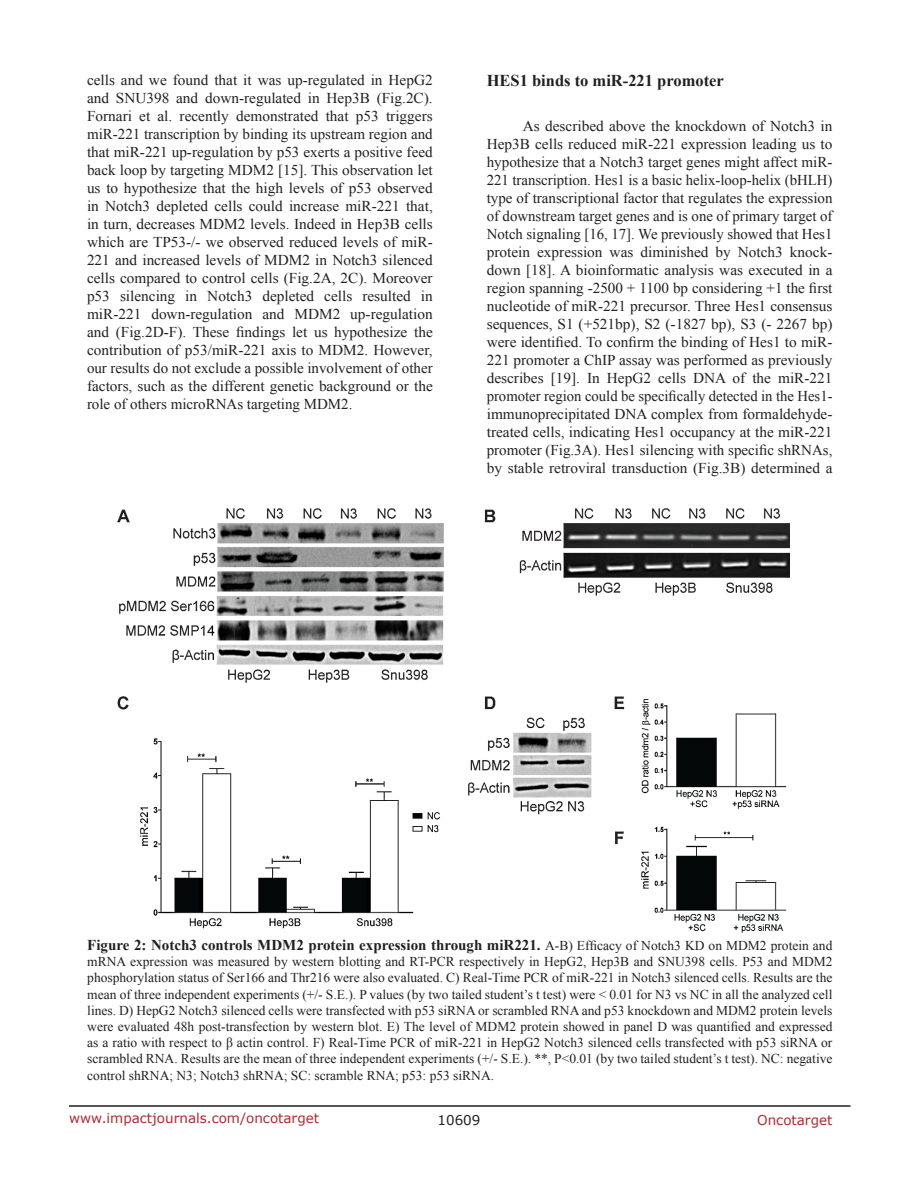
<style>
.page{position:relative;width:918px;height:1188px;background:#fff}
.page>*{position:absolute;margin:0;border:0;box-sizing:border-box;transform-origin:0 0}
.SubHeading{font:700 16.5px "Times New Roman";color:#221f22}
.BodyText{font:15px/18px "Times New Roman";color:#221f22;text-align:justify}
.FigureText{font:700 15px "Times New Roman";color:#221f22}
.FigureText-2{font:13.5px/16.2px "Times New Roman";color:#221f22;text-align:justify}
.t1{font:13.5px "Verdana";color:#ac2b31}
.t2{font:13.5px "Verdana";color:#221f22}
.s1{font-weight:400;font-size:13.5px}
</style>
<div class="page">
<hr style="left:69px;top:1105px;width:781px;height:2px;background:#231f20">
<img style="left:117px;top:508px;width:672px;height:424px">
<p class="BodyText" style="left:87px;top:71px;width:347px">cells and we found that it was up-regulated in HepG2 and SNU398 and down-regulated in Hep3B (Fig.2C).<br>Fornari et al. recently demonstrated that p53 triggers miR-221 transcription by binding its upstream region and that miR-221 up-regulation by p53 exerts a positive feed back loop by targeting MDM2 [15]. This observation let us to hypothesize that the high levels of p53 observed in Notch3 depleted cells could increase miR-221 that, in turn, decreases MDM2 levels. Indeed in Hep3B cells which are TP53-/- we observed reduced levels of miR-221 and increased levels of MDM2 in Notch3 silenced cells compared to control cells (Fig.2A, 2C). Moreover p53 silencing in Notch3 depleted cells resulted in miR-221 down-regulation and MDM2 up-regulation and (Fig.2D-F). These findings let us hypothesize the contribution of p53/miR-221 axis to MDM2. However, our results do not exclude a possible involvement of other factors, such as the different genetic background or the role of others microRNAs targeting MDM2.</p>
<p class="SubHeading" style="left:487px;top:69px;width:239px">HES1 binds to miR-221 promoter</p>
<p class="BodyText" style="left:487px;top:117px;width:347px;text-indent:36px">As described above the knockdown of Notch3 in Hep3B cells reduced miR-221 expression leading us to hypothesize that a Notch3 target genes might affect miR-221 transcription. Hes1 is a basic helix-loop-helix (bHLH) type of transcriptional factor that regulates the expression of downstream target genes and is one of primary target of Notch signaling [16, 17]. We previously showed that Hes1 protein expression was diminished by Notch3 knock&shy;down [18]. A bioinformatic analysis was executed in a region spanning -2500 + 1100 bp considering +1 the first nucleotide of miR-221 precursor. Three Hes1 consensus sequences, S1 (+521bp), S2 (-1827 bp), S3 (- 2267 bp) were identified. To confirm the binding of Hes1 to miR-221 promoter a ChIP assay was performed as previously describes [19]. In HepG2 cells DNA of the miR-221 promoter region could be specifically detected in the Hes1- immunoprecipitated DNA complex from formaldehyde&shy;treated cells, indicating Hes1 occupancy at the miR-221 promoter (Fig.3A). Hes1 silencing with specific shRNAs, by stable retroviral transduction (Fig.3B) determined a</p>
<p class="FigureText" style="left:87px;top:935px;width:747px">Figure 2: Notch3 controls MDM2 protein expression through miR221. <span class="s1">A-B) Efficacy of Notch3 KD on MDM2 protein and</span></p>
<p class="FigureText-2" style="left:87px;top:953px;width:747px">mRNA expression was measured by western blotting and RT-PCR respectively in HepG2, Hep3B and SNU398 cells. P53 and MDM2 phosphorylation status of Ser166 and Thr216 were also evaluated. C) Real-Time PCR of miR-221 in Notch3 silenced cells. Results are the mean of three independent experiments (+/- S.E.). P values (by two tailed student’s t test) were &lt; 0.01 for N3 vs NC in all the analyzed cell lines. D) HepG2 Notch3 silenced cells were transfected with p53 siRNA or scrambled RNA and p53 knockdown and MDM2 protein levels were evaluated 48h post-transfection by western blot. E) The level of MDM2 protein showed in panel D was quantified and expressed as a ratio with respect to β actin control. F) Real-Time PCR of miR-221 in HepG2 Notch3 silenced cells transfected with p53 siRNA or scrambled RNA. Results are the mean of three independent experiments (+/- S.E.). **, P&lt;0.01 (by two tailed student’s t test). NC: negative control shRNA; N3; Notch3 shRNA; SC: scramble RNA; p53: p53 siRNA.</p>
<p class="t1" style="left:69px;top:1109px;width:252px">www.impactjournals.com/oncotarget</p>
<p class="t2" style="left:438px;top:1111px;width:44px">10609</p>
<p class="t1" style="left:757px;top:1111px;width:77px">Oncotarget</p>
</div>
